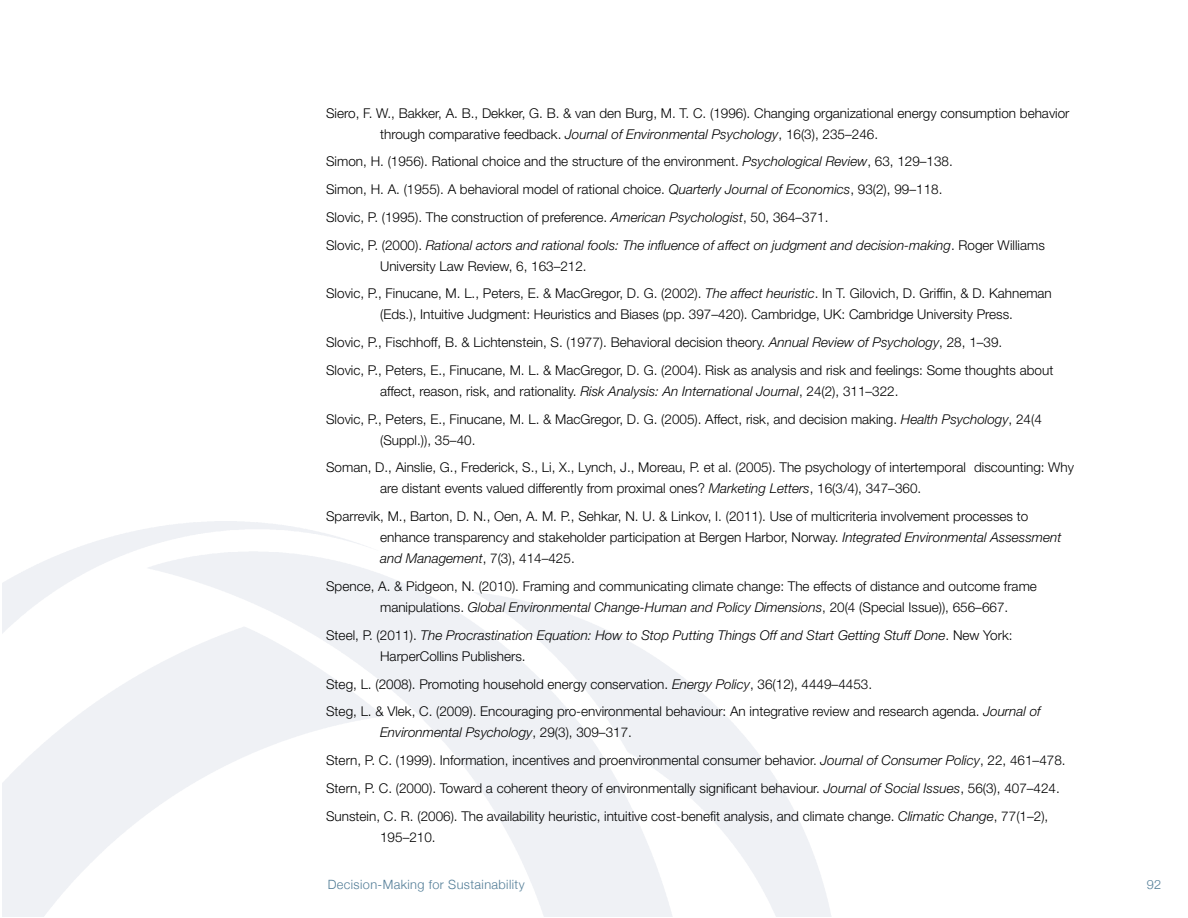
<style>
.page{position:relative;width:1188px;height:918px;background:#fff}
.page>*{position:absolute;margin:0;border:0;box-sizing:border-box;transform-origin:0 0}
.t1{font:300 13.5px/27.8px "Helvetica Neue LT Std";color:#000}
.t2{font:italic 300 13.5px/21px "Helvetica Neue LT Std";color:#000}
.t3{font:300 12.75px "Helvetica Neue";letter-spacing:.03em;color:#527d97}
.s1{font-style:italic}
.s2{font-style:normal}
</style>
<div class="page">
<p class="t1" style="left:380px;top:102px;width:691px;line-height:21px;text-indent:-54px">Siero, F. W., Bakker, A. B., Dekker, G. B. &amp; van den Burg, M. T. C. (1996). Changing organizational energy consumption behavior through comparative feedback. <span class="s1">Journal of Environmental Psychology</span>, 16(3), 235–246.</p>
<p class="t1" style="left:326px;top:147px;width:720px">Simon, H. (1956). Rational choice and the structure of the environment. <span class="s1">Psychological Review</span>, 63, 129–138.<br>Simon, H. A. (1955). A behavioral model of rational choice. <span class="s1">Quarterly Journal of Economics</span>, 93(2), 99–118.<br>Slovic, P. (1995). The construction of preference. <span class="s1">American Psychologist</span>, 50, 364–371.<br>Slovic, P. (2000). <span class="s1">Rational actors and rational fools: The influence of affect on judgment and decision-making</span>. Roger Williams</p>
<p class="t1" style="left:326px;top:252px;width:727px;text-indent:54px">University Law Review, 6, 163–212.<br>Slovic, P., Finucane, M. L., Peters, E. &amp; MacGregor, D. G. (2002). <span class="s1">The affect heuristic</span>. In T. Gilovich, D. Griffin, &amp; D. Kahneman</p>
<p class="t1" style="left:326px;top:300px;width:729px;text-indent:54px">(Eds.), Intuitive Judgment: Heuristics and Biases (pp. 397–420). Cambridge, UK: Cambridge University Press.<br>Slovic, P., Fischhoff, B. &amp; Lichtenstein, S. (1977). Behavioral decision theory. <span class="s1">Annual Review of Psychology</span>, 28, 1–39.<br>Slovic, P., Peters, E., Finucane, M. L. &amp; MacGregor, D. G. (2004). Risk as analysis and risk and feelings: Some thoughts about</p>
<p class="t1" style="left:326px;top:377px;width:717px;text-indent:54px">affect, reason, risk, and rationality. <span class="s1">Risk Analysis: An International Journal</span>, 24(2), 311–322.<br>Slovic, P., Peters, E., Finucane, M. L. &amp; MacGregor, D. G. (2005). Affect, risk, and decision making. <span class="s1">Health Psychology</span>, 24(4</p>
<p class="t1" style="left:326px;top:426px;width:749px;text-indent:54px">(Suppl.)), 35–40.<br>Soman, D., Ainslie, G., Frederick, S., Li, X., Lynch, J., Moreau, P. et al. (2005). The psychology of intertemporal discounting: Why</p>
<p class="t1" style="left:326px;top:475px;width:704px;text-indent:54px">are distant events valued differently from proximal ones? <span class="s1">Marketing Letters</span>, 16(3/4), 347–360.<br>Sparrevik, M., Barton, D. N., Oen, A. M. P., Sehkar, N. U. &amp; Linkov, I. (2011). Use of multicriteria involvement processes to</p>
<p class="t1" style="left:380px;top:527px;width:683px;line-height:21px">enhance transparency and stakeholder participation at Bergen Harbor, Norway. <span class="s1">Integrated Environmental Assessment and Management</span>, 7(3), 414–425.</p>
<p class="t1" style="left:380px;top:575px;width:658px;line-height:21px;text-indent:-54px">Spence, A. &amp; Pidgeon, N. (2010). Framing and communicating climate change: The effects of distance and outcome frame manipulations. <span class="s1">Global Environmental Change-Human and Policy Dimensions</span>, 20(4 (Special Issue)), 656–667.</p>
<p class="t2" style="left:380px;top:624px;width:634px;text-indent:-54px"><span class="s2">Steel, P. (2011).</span> The Procrastination Equation: How to Stop Putting Things Off and Start Getting Stuff Done<span class="s2">. New York:<br>HarperCollins Publishers.</span></p>
<p class="t1" style="left:326px;top:670px;width:716px">Steg, L. (2008). Promoting household energy conservation. <span class="s1">Energy Policy</span>, 36(12), 4449–4453.<br>Steg, L. &amp; Vlek, C. (2009). Encouraging pro-environmental behaviour: An integrative review and research agenda. <span class="s1">Journal of</span></p>
<p class="t1" style="left:326px;top:718px;width:741px;text-indent:54px"><span class="s1">Environmental Psychology</span>, 29(3), 309–317.<br>Stern, P. C. (1999). Information, incentives and proenvironmental consumer behavior. <span class="s1">Journal of Consumer Policy</span>, 22, 461–478.<br>Stern, P. C. (2000). Toward a coherent theory of environmentally significant behaviour. <span class="s1">Journal of Social Issues</span>, 56(3), 407–424.<br>Sunstein, C. R. (2006). The availability heuristic, intuitive cost-benefit analysis, and climate change. <span class="s1">Climatic Change</span>, 77(1–2),</p>
<p class="t1" style="left:380px;top:823px;width:57px">195–210.</p>
<p class="t3" style="left:328px;top:877px;width:198px">Decision-Making for Sustainability</p>
<p class="t3" style="left:1147px;top:877px;width:16px">92</p>
</div>
